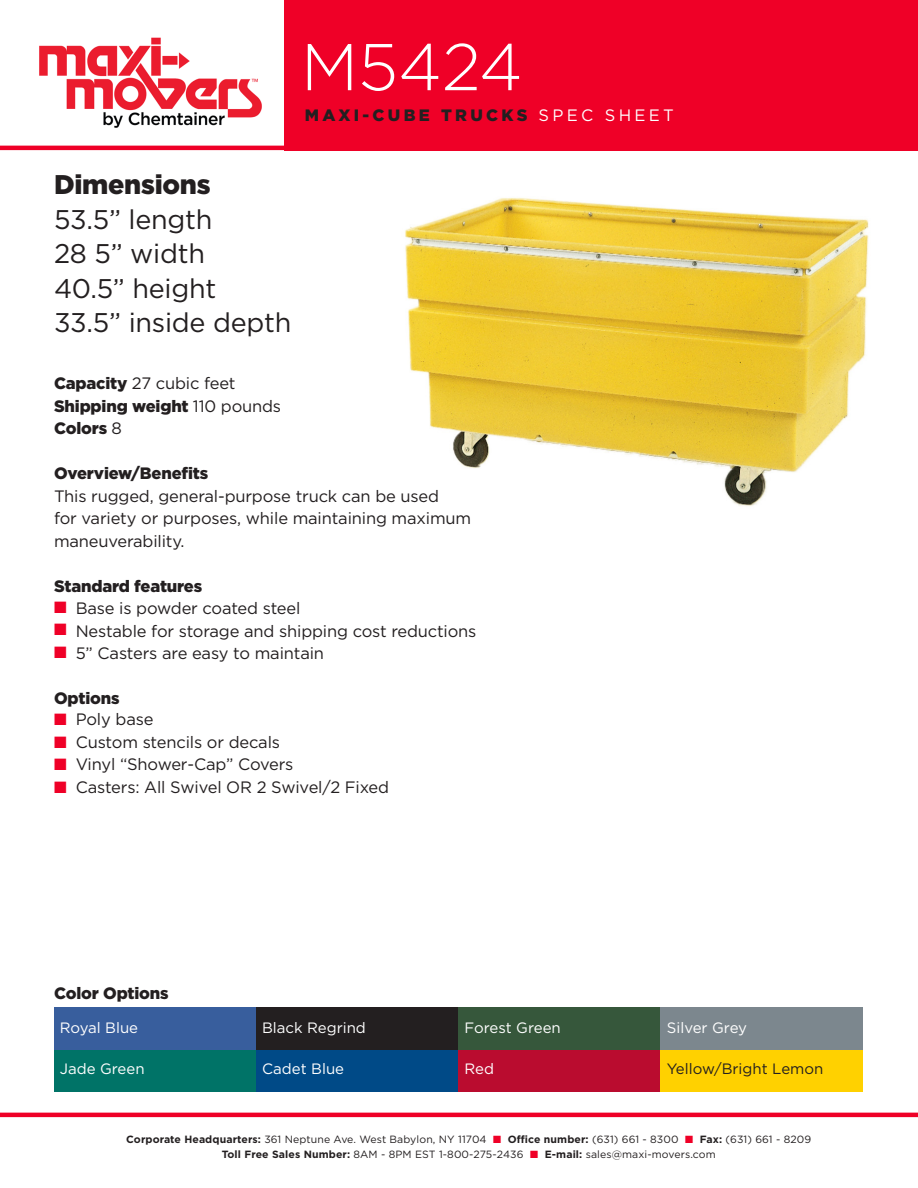
<style>
.page{position:relative;width:918px;height:1188px;background:#fff}
.page>*{position:absolute;margin:0;border:0;box-sizing:border-box;transform-origin:0 0}
.t1{font:300 66px "Gotham";color:#fff}
.t2{font:27px "Gotham";letter-spacing:-.01em;color:#231f20}
.t3{font:900 27px "Gotham";letter-spacing:-.01em;color:#231f20}
.t4{font:16.5px/22.5px "Gotham";letter-spacing:-.01em;color:#231f20}
.t5{font:900 16.5px "Gotham";letter-spacing:-.01em;color:#231f20}
.t6{font:900 16.5px "Gotham";letter-spacing:.2em;color:#231f20}
.t7{font:15px "Gotham";color:#fff}
.t8{font:15px "Gotham";color:#231f20}
.t9{font:10.5px "Gotham";letter-spacing:.01em;color:#231f20}
.s1{font-weight:400;color:#fff}
.s2{font-weight:900}
.s3{font-weight:400}
.s4{color:#ef0027}
.s5{font-weight:700}
</style>
<div class="page">
<img style="left:304px;top:150px;width:610px;height:356px">
<hr style="left:0;top:1113px;width:918px;height:4px;background:#ef0027">
<img style="left:30px;top:37px;width:242px;height:109px">
<div style="left:284px;top:0;width:634px;height:150px;background:#ef0027"></div>
<hr style="left:0;top:146px;width:320px;height:4px;background:#ef0027">
<div style="left:54px;top:1049px;width:202px;height:43px;background:#007367"></div>
<div style="left:256px;top:1049px;width:202px;height:43px;background:#004a87"></div>
<div style="left:458px;top:1049px;width:202px;height:43px;background:#ba0c2f"></div>
<div style="left:660px;top:1049px;width:202px;height:43px;background:#ffd100"></div>
<div style="left:54px;top:1007px;width:202px;height:42px;background:#385e9d"></div>
<div style="left:256px;top:1007px;width:202px;height:42px;background:#231f20"></div>
<div style="left:458px;top:1007px;width:202px;height:42px;background:#36573b"></div>
<div style="left:660px;top:1007px;width:202px;height:42px;background:#7c878e"></div>
<p class="t1" style="left:301px;top:31px;width:223px">M5424</p>
<p class="t6" style="left:305px;top:106px;width:371px">MAXI-CUBE TRUCKS <span class="s1">SPEC SHEET</span></p>
<p class="t3" style="left:54px;top:169px;width:158px">Dimensions</p>
<p class="t2" style="left:54px;top:204px;width:160px">53.5” length</p>
<p class="t2" style="left:54px;top:239px;width:153px">28 5” width</p>
<p class="t2" style="left:54px;top:273px;width:164px">40.5” height</p>
<p class="t2" style="left:54px;top:308px;width:239px">33.5” inside depth</p>
<p class="t4" style="left:54px;top:372px;width:183px"><span class="s2">Capacity</span> 27 cubic feet</p>
<p class="t5" style="left:54px;top:396px;width:229px">Shipping weight <span class="s3">110 pounds</span></p>
<p class="t5" style="left:54px;top:419px;width:69px">Colors <span class="s3">8</span></p>
<p class="t5" style="left:54px;top:464px;width:156px">Overview/Benefits</p>
<p class="t4" style="left:54px;top:484px;width:387px">This rugged, general-purpose truck can be used</p>
<p class="t4" style="left:54px;top:507px;width:419px">for variety or purposes, while maintaining maximum maneuverability.</p>
<p class="t5" style="left:54px;top:576px;width:150px">Standard features</p>
<p class="t4" style="left:54px;top:597px;width:248px"><span class="s4">■</span> Base is powder coated steel</p>
<p class="t4" style="left:54px;top:619px;width:424px"><span class="s4">■</span> Nestable for storage and shipping cost reductions</p>
<p class="t4" style="left:54px;top:642px;width:272px"><span class="s4">■</span> 5” Casters are easy to maintain</p>
<p class="t5" style="left:54px;top:689px;width:67px">Options</p>
<p class="t4" style="left:54px;top:708px;width:101px"><span class="s4">■</span> Poly base</p>
<p class="t4" style="left:54px;top:730px;width:228px"><span class="s4">■</span> Custom stencils or decals</p>
<p class="t4" style="left:54px;top:753px;width:241px"><span class="s4">■</span> Vinyl “Shower-Cap” Covers</p>
<p class="t4" style="left:54px;top:775px;width:336px"><span class="s4">■</span> Casters: All Swivel OR 2 Swivel/2 Fixed</p>
<p class="t5" style="left:54px;top:984px;width:116px">Color Options</p>
<p class="t7" style="left:60px;top:1019px;width:80px">Royal Blue</p>
<p class="t7" style="left:60px;top:1060px;width:86px">Jade Green</p>
<p class="t7" style="left:262px;top:1019px;width:105px">Black Regrind</p>
<p class="t7" style="left:262px;top:1060px;width:84px">Cadet Blue</p>
<p class="t7" style="left:465px;top:1019px;width:98px">Forest Green</p>
<p class="t7" style="left:465px;top:1060px;width:31px">Red</p>
<p class="t7" style="left:667px;top:1019px;width:82px">Silver Grey</p>
<p class="t8" style="left:667px;top:1060px;width:158px">Yellow/Bright Lemon</p>
<p class="t9" style="left:126px;top:1133px;width:687px"><span class="s5">Corporate Headquarters:</span> 361 Neptune Ave. West Babylon, NY 11704 <span class="s4">■</span> <span class="s5">Office number:</span> (631) 661 - 8300 <span class="s4">■</span> <span class="s5">Fax:</span> (631) 661 - 8209</p>
<p class="t9" style="left:222px;top:1148px;width:495px"><span class="s5">Toll Free Sales Number:</span> 8AM - 8PM EST 1-800-275-2436 <span class="s4">■</span> <span class="s5">E-mail:</span> sales@maxi-movers.com</p>
</div>
